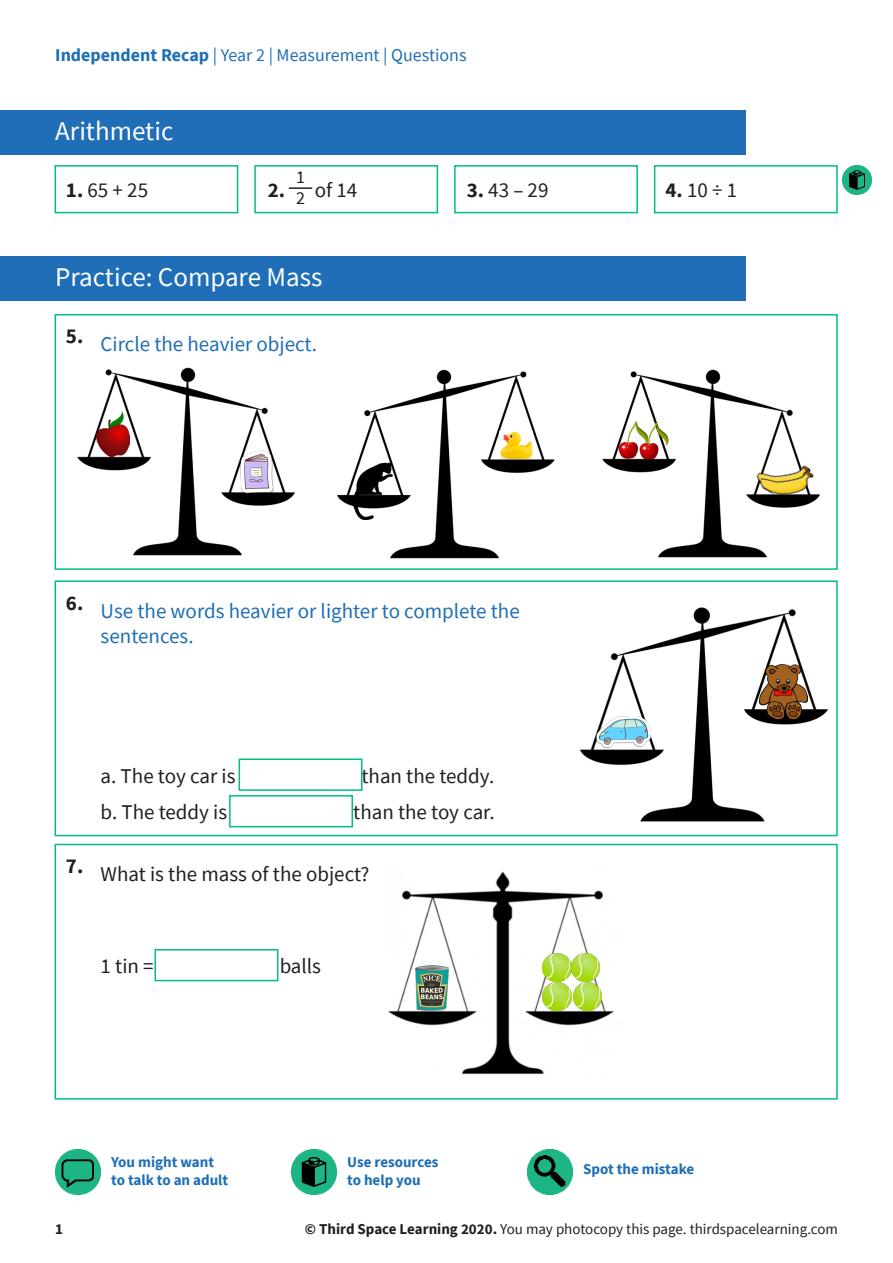
<style>
.page{position:relative;width:893px;height:1263px;background:#fff}
.page>*{position:absolute;margin:0;border:0;box-sizing:border-box;transform-origin:0 0}
.t1{font:27px "Source Sans Pro";color:#fff}
.t2{font:21px "Source Sans Pro";color:#231f20}
.t3{font:21px/25.2px "Source Sans Pro";color:#1f6eb7}
.t4{font:700 21px "Source Sans Pro";color:#231f20}
.t5{font:18px "Source Sans Pro";color:#1f6eb7}
.t6{font:18px/21.6px "Source Sans Pro";color:#231f20}
.t7{font:15px "Source Sans Pro";color:#231f20}
.t8{font:700 15px "Source Sans Pro";color:#1f6eb7}
.t9{font:700 15px "Source Sans Pro";color:#231f20}
.s1{font-weight:700}
</style>
<div class="page">
<div style="left:654px;top:165px;width:184px;height:48px;border:2px solid #00bc89"></div>
<div style="left:454px;top:165px;width:184px;height:48px;border:2px solid #00bc89"></div>
<div style="left:254px;top:165px;width:184px;height:48px;border:2px solid #00bc89"></div>
<div style="left:55px;top:165px;width:183px;height:48px;border:2px solid #00bc89"></div>
<div style="left:55px;top:314px;width:783px;height:256px;border:2px solid #00bc89"></div>
<div style="left:55px;top:580px;width:783px;height:256px;border:2px solid #00bc89"></div>
<div style="left:55px;top:844px;width:783px;height:255px;border:2px solid #00bc89"></div>
<div style="left:0;top:110px;width:746px;height:44px;background:#1f6eb7"></div>
<div style="left:0;top:256px;width:746px;height:44px;background:#1f6eb7"></div>
<img style="left:55px;top:1149px;width:46px;height:46px">
<img style="left:291px;top:1149px;width:46px;height:46px">
<img style="left:527px;top:1149px;width:46px;height:46px">
<img style="left:843px;top:165px;width:29px;height:29px">
<img style="left:77px;top:367px;width:218px;height:189px">
<img style="left:236px;top:448px;width:45px;height:53px">
<img style="left:96px;top:411px;width:33px;height:46px">
<img style="left:337px;top:369px;width:218px;height:190px">
<img style="left:354px;top:463px;width:38px;height:56px">
<img style="left:500px;top:431px;width:33px;height:28px">
<img style="left:602px;top:369px;width:218px;height:189px">
<img style="left:755px;top:448px;width:56px;height:54px">
<img style="left:757px;top:453px;width:57px;height:54px">
<img style="left:613px;top:419px;width:41px;height:41px">
<img style="left:633px;top:420px;width:42px;height:41px">
<div style="left:239px;top:758px;width:123px;height:33px;border:2px solid #00bc89"></div>
<div style="left:229px;top:795px;width:124px;height:32px;border:2px solid #00bc89"></div>
<img style="left:580px;top:607px;width:248px;height:215px">
<img style="left:594px;top:707px;width:60px;height:53px">
<img style="left:760px;top:664px;width:48px;height:55px">
<img style="left:388px;top:871px;width:226px;height:204px">
<img style="left:413px;top:963px;width:39px;height:50px">
<img style="left:543px;top:953px;width:28px;height:57px">
<img style="left:573px;top:982px;width:28px;height:28px">
<img style="left:571px;top:953px;width:28px;height:29px">
<div style="left:154px;top:949px;width:124px;height:32px;border:2px solid #00bc89"></div>
<hr style="left:289px;top:187px;width:23px;height:2px;background:#231f20">
<p class="t5" style="left:55px;top:44px;width:413px"><span class="s1">Independent Recap</span> | Year 2 | Measurement | Questions</p>
<p class="t1" style="left:55px;top:114px;width:120px">Arithmetic</p>
<h2 class="t2" style="left:66px;top:177px;width:84px"><span class="s1">1.</span> 65 + 25</h2>
<h2 class="t6" style="left:296px;top:166px;width:10px">1<br>2</h2>
<h2 class="t2" style="left:268px;top:177px;width:91px"><span class="s1">2.</span> of 14</h2>
<h2 class="t2" style="left:467px;top:177px;width:83px"><span class="s1">3.</span> 43 – 29</h2>
<h2 class="t2" style="left:665px;top:177px;width:73px"><span class="s1">4.</span> 10 ÷ 1</h2>
<p class="t1" style="left:55px;top:260px;width:269px">Practice: Compare Mass</p>
<h2 class="t4" style="left:66px;top:322px;width:19px">5.</h2>
<h2 class="t3" style="left:101px;top:331px;width:218px">Circle the heavier object.</h2>
<h2 class="t4" style="left:66px;top:589px;width:19px">6.</h2>
<h2 class="t3" style="left:101px;top:598px;width:421px">Use the words heavier or lighter to complete the sentences.</h2>
<h2 class="t4" style="left:66px;top:852px;width:19px">7.</h2>
<h2 class="t2" style="left:101px;top:762px;width:136px">a. The toy car is</h2>
<h2 class="t2" style="left:361px;top:762px;width:134px">than the teddy.</h2>
<h2 class="t2" style="left:101px;top:799px;width:128px">b. The teddy is</h2>
<h2 class="t2" style="left:353px;top:799px;width:143px">than the toy car.</h2>
<h2 class="t2" style="left:101px;top:861px;width:270px">What is the mass of the object?</h2>
<h2 class="t2" style="left:101px;top:953px;width:55px">1 tin =</h2>
<h2 class="t2" style="left:280px;top:953px;width:43px">balls</h2>
<p class="t8" style="left:111px;top:1151px;width:104px">You might want</p>
<p class="t8" style="left:111px;top:1169px;width:118px">to talk to an adult</p>
<p class="t8" style="left:347px;top:1151px;width:93px">Use resources</p>
<p class="t8" style="left:347px;top:1169px;width:75px">to help you</p>
<p class="t8" style="left:583px;top:1159px;width:112px">Spot the mistake</p>
<p class="t9" style="left:55px;top:1219px;width:9px">1</p>
<p class="t7" style="left:305px;top:1219px;width:535px"><span class="s1">© Third Space Learning 2020.</span> You may photocopy this page. thirdspacelearning.com</p>
</div>
